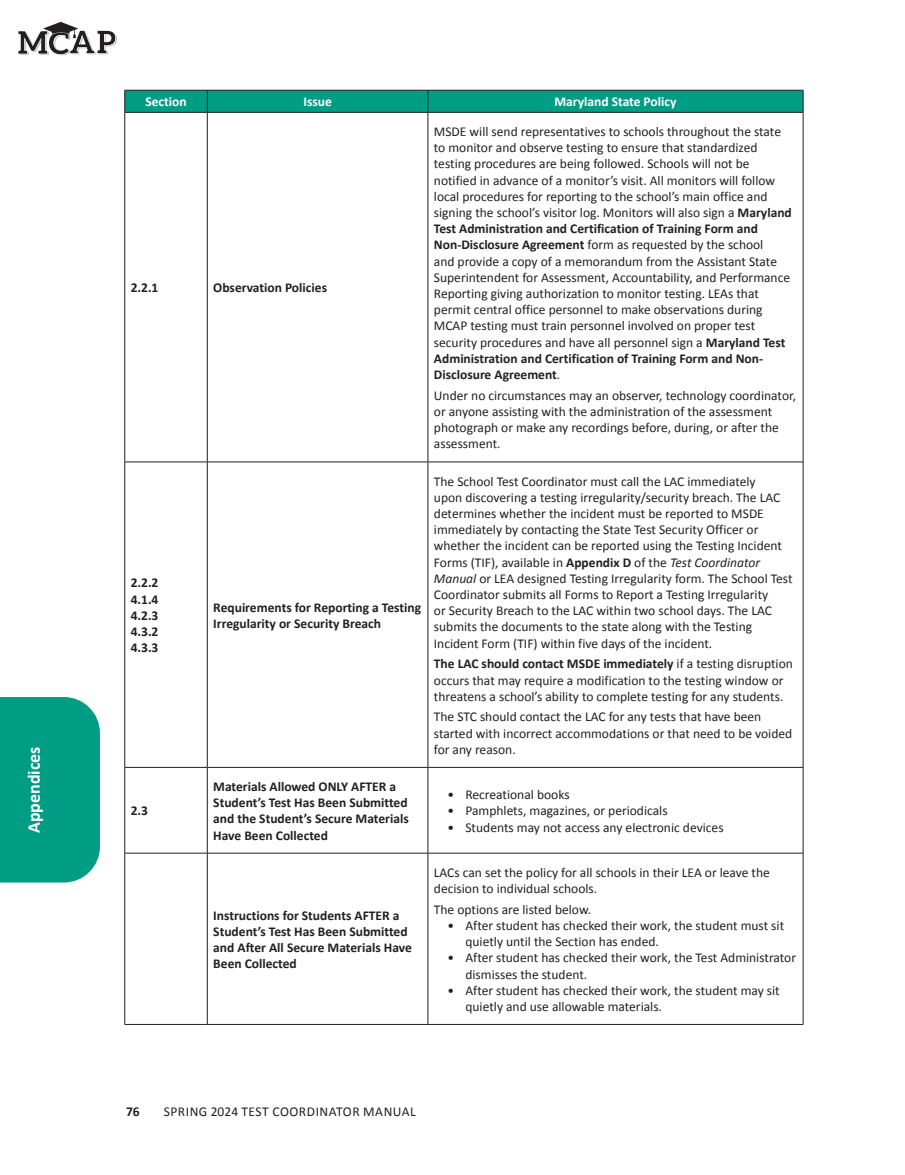
<style>
.page{position:relative;width:905px;height:1175px;background:#fff}
.page>*{position:absolute;margin:0;border:0;box-sizing:border-box;transform-origin:0 0}
.t1{font:700 18px "Calibri";color:#fff}
.Table_Text{font:13.5px/16.2px "Calibri";color:#231f20}
.Table_Text-2{font:700 13.5px/16.2px "Calibri";color:#231f20}
.Table_Text-3{font:13.5px "Calibri";letter-spacing:.04em;color:#231f20}
.Table_Text-4{font:700 13.5px "Calibri";color:#fff}
.s1{font-weight:700}
.s2{font-style:italic}
</style>
<div class="page">
<div style="left:0;top:697px;width:100px;height:185px;background:#009d85"></div>
<svg style="left:18px;top:22px;width:99px;height:33px"></svg>
<svg style="left:124px;top:90px;width:679px;height:22px;background:#029780"></svg>
<hr style="left:124px;top:112px;width:83px;height:1px;background:#231f20">
<hr style="left:124px;top:113px;width:1px;height:349px;background:#231f20">
<hr style="left:207px;top:112px;width:221px;height:1px;background:#231f20">
<hr style="left:207px;top:113px;width:1px;height:349px;background:#231f20">
<hr style="left:428px;top:112px;width:375px;height:1px;background:#231f20">
<hr style="left:427px;top:113px;width:1px;height:349px;background:#231f20">
<hr style="left:802px;top:113px;width:1px;height:349px;background:#231f20">
<hr style="left:124px;top:461px;width:83px;height:1px;background:#231f20">
<hr style="left:124px;top:462px;width:1px;height:305px;background:#231f20">
<hr style="left:207px;top:461px;width:221px;height:1px;background:#231f20">
<hr style="left:207px;top:462px;width:1px;height:305px;background:#231f20">
<hr style="left:428px;top:461px;width:375px;height:1px;background:#231f20">
<hr style="left:427px;top:462px;width:1px;height:305px;background:#231f20">
<hr style="left:802px;top:462px;width:1px;height:305px;background:#231f20">
<hr style="left:124px;top:767px;width:83px;height:1px;background:#231f20">
<hr style="left:124px;top:767px;width:1px;height:86px;background:#231f20">
<hr style="left:207px;top:767px;width:221px;height:1px;background:#231f20">
<hr style="left:207px;top:767px;width:1px;height:86px;background:#231f20">
<hr style="left:428px;top:767px;width:375px;height:1px;background:#231f20">
<hr style="left:427px;top:767px;width:1px;height:86px;background:#231f20">
<hr style="left:802px;top:767px;width:1px;height:86px;background:#231f20">
<hr style="left:124px;top:853px;width:83px;height:1px;background:#231f20">
<hr style="left:124px;top:853px;width:1px;height:171px;background:#231f20">
<hr style="left:207px;top:853px;width:221px;height:1px;background:#231f20">
<hr style="left:207px;top:853px;width:1px;height:171px;background:#231f20">
<hr style="left:428px;top:853px;width:375px;height:1px;background:#231f20">
<hr style="left:427px;top:853px;width:1px;height:171px;background:#231f20">
<hr style="left:802px;top:853px;width:1px;height:171px;background:#231f20">
<hr style="left:124px;top:1024px;width:83px;height:1px;background:#231f20">
<hr style="left:207px;top:1024px;width:221px;height:1px;background:#231f20">
<hr style="left:428px;top:1024px;width:375px;height:1px;background:#231f20">
<h1 class="t1" style="left:21px;top:833px;width:88px;rotate:-90deg">Appendices</h1>
<p class="Table_Text-4" style="left:145px;top:92px;width:43px">Section</p>
<p class="Table_Text-4" style="left:303px;top:92px;width:30px">Issue</p>
<p class="Table_Text-4" style="left:554px;top:92px;width:123px">Maryland State Policy</p>
<p class="Table_Text-2" style="left:131px;top:279px;width:29px">2.2.1</p>
<p class="Table_Text-2" style="left:213px;top:279px;width:115px">Observation Policies</p>
<p class="Table_Text-2" style="left:131px;top:574px;width:29px">2.2.2</p>
<p class="Table_Text-2" style="left:131px;top:590px;width:29px">4.1.4</p>
<p class="Table_Text-2" style="left:131px;top:606px;width:29px">4.2.3</p>
<p class="Table_Text-2" style="left:131px;top:623px;width:29px">4.3.2</p>
<p class="Table_Text-2" style="left:131px;top:639px;width:29px">4.3.3</p>
<p class="Table_Text-2" style="left:213px;top:598px;width:209px">Requirements for Reporting a Testing<br>Irregularity or Security Breach</p>
<p class="Table_Text" style="left:434px;top:123px;width:359px">MSDE will send representatives to schools throughout the state to monitor and observe testing to ensure that standardized testing procedures are being followed. Schools will not be notified in advance of a monitor’s visit. All monitors will follow local procedures for reporting to the school’s main office and signing the school’s visitor log. Monitors will also sign a <span class="s1">Maryland Test Administration and Certification of Training Form and Non-Disclosure Agreement</span> form as requested by the school<br>and provide a copy of a memorandum from the Assistant State Superintendent for Assessment, Accountability, and Performance Reporting giving authorization to monitor testing. LEAs that permit central office personnel to make observations during MCAP testing must train personnel involved on proper test security procedures and have all personnel sign a <span class="s1">Maryland Test Administration and Certification of Training Form and Non-Disclosure Agreement</span>.</p>
<p class="Table_Text" style="left:434px;top:387px;width:363px">Under no circumstances may an observer, technology coordinator, or anyone assisting with the administration of the assessment photograph or make any recordings before, during, or after the assessment.</p>
<p class="Table_Text" style="left:434px;top:472px;width:360px">The School Test Coordinator must call the LAC immediately<br>upon discovering a testing irregularity/security breach. The LAC determines whether the incident must be reported to MSDE immediately by contacting the State Test Security Officer or whether the incident can be reported using the Testing Incident Forms (TIF), available in <span class="s1">Appendix D</span> of the <span class="s2">Test Coordinator Manual</span> or LEA designed Testing Irregularity form. The School Test Coordinator submits all Forms to Report a Testing Irregularity<br>or Security Breach to the LAC within two school days. The LAC submits the documents to the state along with the Testing Incident Form (TIF) within five days of the incident.</p>
<p class="Table_Text" style="left:434px;top:655px;width:360px"><span class="s1">The LAC should contact MSDE immediately</span> if a testing disruption occurs that may require a modification to the testing window or threatens a school’s ability to complete testing for any students.</p>
<p class="Table_Text" style="left:434px;top:708px;width:360px">The STC should contact the LAC for any tests that have been started with incorrect accommodations or that need to be voided for any reason.</p>
<p class="Table_Text-2" style="left:131px;top:802px;width:19px">2.3</p>
<p class="Table_Text-2" style="left:213px;top:778px;width:197px">Materials Allowed ONLY AFTER a<br>Student’s Test Has Been Submitted and the Student’s Secure Materials<br>Have Been Collected</p>
<p class="Table_Text" style="left:447px;top:786px;width:124px">• Recreational books</p>
<p class="Table_Text" style="left:447px;top:802px;width:222px">• Pamphlets, magazines, or periodicals</p>
<p class="Table_Text" style="left:447px;top:818px;width:278px">• Students may not access any electronic devices</p>
<p class="Table_Text-2" style="left:213px;top:906px;width:200px">Instructions for Students AFTER a<br>Student’s Test Has Been Submitted and After All Secure Materials Have<br>Been Collected</p>
<p class="Table_Text" style="left:434px;top:863px;width:337px">LACs can set the policy for all schools in their LEA or leave the decision to individual schools.</p>
<p class="Table_Text" style="left:434px;top:900px;width:159px">The options are listed below.</p>
<p class="Table_Text" style="left:465px;top:917px;width:320px;text-indent:-18px">• After student has checked their work, the student must sit quietly until the Section has ended.</p>
<p class="Table_Text" style="left:465px;top:949px;width:332px;text-indent:-18px">• After student has checked their work, the Test Administrator dismisses the student.</p>
<p class="Table_Text" style="left:465px;top:981px;width:316px;text-indent:-18px">• After student has checked their work, the student may sit quietly and use allowable materials.</p>
<p class="Table_Text-2" style="left:126px;top:1103px;width:15px">76</p>
<p class="Table_Text-3" style="left:164px;top:1102px;width:254px">SPRING 2024 TEST COORDINATOR MANUAL</p>
</div>
